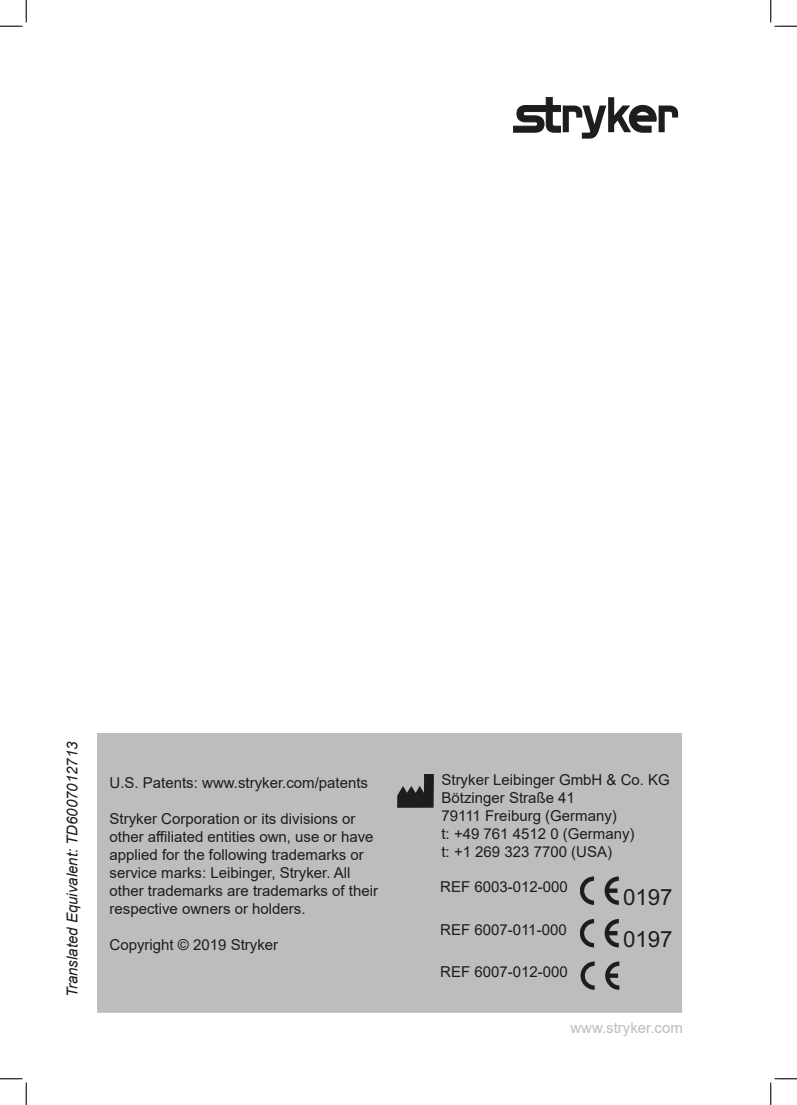
<style>
.page{position:relative;width:797px;height:1105px;background:#fff}
.page>*{position:absolute;margin:0;border:0;box-sizing:border-box;transform-origin:0 0}
.t1{font:22.38px "Arial";color:#1d1d1b}
.t2{font:15px/18px "Arial";color:#1d1d1b}
.t3{font:italic 15px "Arial";color:#1d1d1b}
.t4{font:15px "Arial";color:#bdbdbc}
</style>
<div class="page">
<div style="left:97px;top:1008px;width:585px;height:5px;background:#bdbdbc"></div>
<div style="left:97px;top:734px;width:585px;height:275px;background:#bdbdbc"></div>
<svg style="left:513px;top:97px;width:165px;height:42px"></svg>
<svg style="left:397px;top:774px;width:37px;height:34px"></svg>
<svg style="left:580px;top:876px;width:14px;height:29px"></svg>
<svg style="left:604px;top:876px;width:15px;height:29px"></svg>
<svg style="left:580px;top:919px;width:14px;height:28px"></svg>
<svg style="left:604px;top:919px;width:15px;height:28px"></svg>
<svg style="left:580px;top:961px;width:14px;height:29px"></svg>
<svg style="left:605px;top:961px;width:14px;height:29px"></svg>
<svg style="left:0;top:0;width:27px;height:27px"></svg>
<svg style="left:0;top:1078px;width:27px;height:27px"></svg>
<svg style="left:770px;top:0;width:27px;height:27px"></svg>
<svg style="left:770px;top:1078px;width:27px;height:27px"></svg>
<p class="t3" style="left:63px;top:997px;width:257px;rotate:-90deg">Translated Equivalent: TD6007012713</p>
<p class="t2" style="left:110px;top:774px;width:260px">U.S. Patents: www.stryker.com/patents</p>
<p class="t2" style="left:110px;top:810px;width:270px">Stryker Corporation or its divisions or other affiliated entities own, use or have applied for the following trademarks or service marks: Leibinger, Stryker. All other trademarks are trademarks of their respective owners or holders.</p>
<p class="t2" style="left:110px;top:936px;width:170px">Copyright © 2019 Stryker</p>
<p class="t2" style="left:441px;top:770px;width:230px">Stryker Leibinger GmbH &amp; Co. KG<br>Bötzinger Straße 41<br>79111 Freiburg (Germany)<br>t: +49 761 4512 0 (Germany)<br>t: +1 269 323 7700 (USA)</p>
<p class="t2" style="left:440px;top:878px;width:129px">REF 6003-012-000</p>
<p class="t2" style="left:440px;top:920px;width:128px">REF 6007-011-000</p>
<p class="t2" style="left:440px;top:963px;width:129px">REF 6007-012-000</p>
<h1 class="t1" style="left:623px;top:882px;width:51px">0197</h1>
<h1 class="t1" style="left:623px;top:925px;width:51px">0197</h1>
<p class="t4" style="left:570px;top:1017px;width:114px">www.stryker.com</p>
</div>
